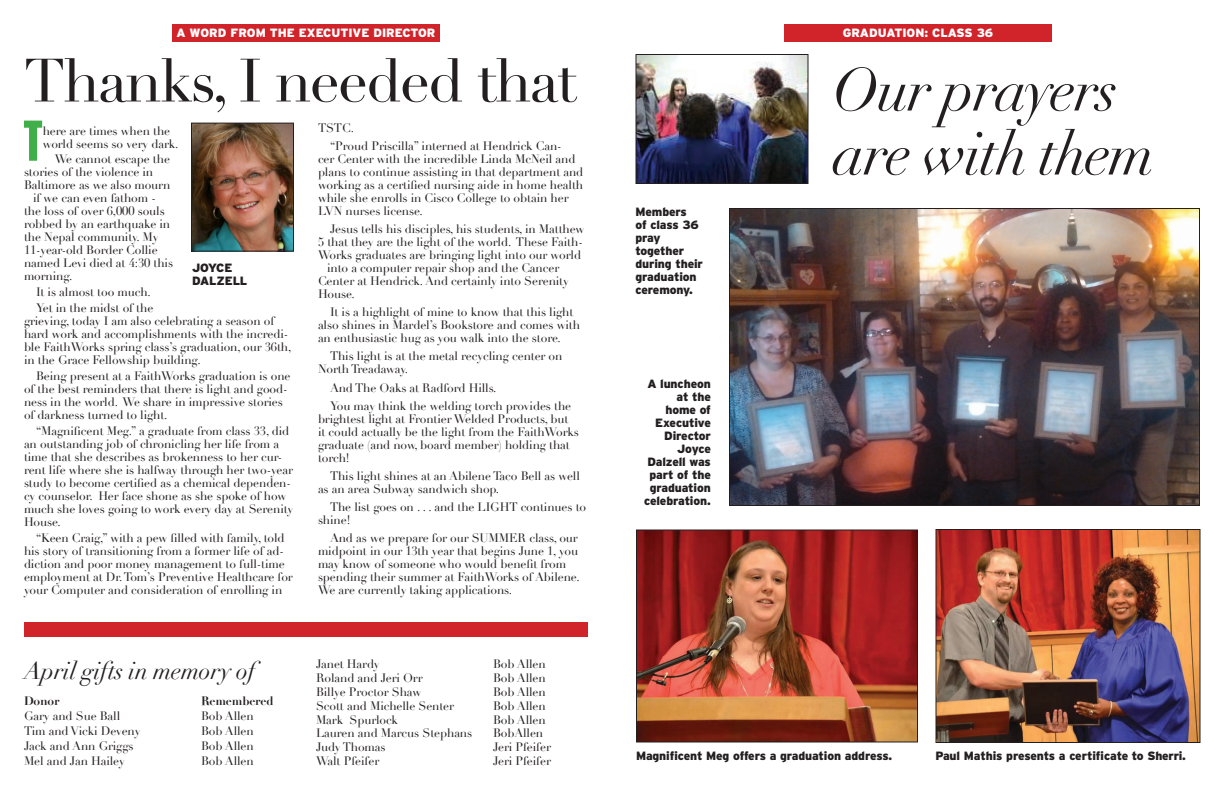
<style>
.page{position:relative;width:1224px;height:792px;background:#fff}
.page>*{position:absolute;margin:0;border:0;box-sizing:border-box;transform-origin:0 0}
.t1{font:italic 60px/64px "Didot";letter-spacing:-.03em;color:#231f20}
.t2{font:60px "Didot";letter-spacing:-.03em;color:#231f20}
.t3{font:900 extra-condensed 57.3px "Interstate";color:#40ae49}
.t4{font:italic 24px "Didot";letter-spacing:-.01em;color:#231f20}
.t5{font:12px/13px "Didot";letter-spacing:-.01em;color:#231f20}
.t6{font:900 12px/13px "Interstate";letter-spacing:-.01em;color:#231f20}
.t7{font:900 12px "Interstate";color:#fff}
.t8{font:700 12px "Didot";letter-spacing:-.01em;color:#231f20}
</style>
<div class="page">
<div style="left:784px;top:24px;width:268px;height:15px;background:#d1232a"></div>
<div style="left:784px;top:27px;width:268px;height:15px;background:#d1232a"></div>
<img style="left:193px;top:125px;width:99px;height:125px">
<div style="left:191px;top:123px;width:103px;height:129px;border:1px solid #231f20"></div>
<div style="left:172px;top:24px;width:268px;height:15px;background:#d1232a"></div>
<div style="left:172px;top:27px;width:268px;height:15px;background:#d1232a"></div>
<div style="left:24px;top:622px;width:564px;height:15px;background:#d1232a"></div>
<img style="left:638px;top:56px;width:168px;height:126px">
<div style="left:636px;top:54px;width:172px;height:130px;border:1px solid #231f20"></div>
<img style="left:731px;top:210px;width:467px;height:294px">
<div style="left:729px;top:208px;width:471px;height:298px;border:1px solid #231f20"></div>
<img style="left:638px;top:532px;width:278px;height:208px">
<div style="left:636px;top:530px;width:282px;height:212px;border:1px solid #231f20"></div>
<img style="left:938px;top:531px;width:260px;height:210px">
<div style="left:936px;top:529px;width:264px;height:214px;border:1px solid #231f20"></div>
<p class="t7" style="left:176px;top:26px;width:261px">A WORD FROM THE EXECUTIVE DIRECTOR</p>
<p class="t2" style="left:24px;top:45px;width:554px">Thanks, I needed that</p>
<p class="t3" style="left:23px;top:109px;width:21px">T</p>
<p class="t5" style="left:43px;top:124px;width:137px">here are times when the world seems so very dark.</p>
<p class="t5" style="left:24px;top:152px;width:148px;text-indent:31px">We cannot escape the stories of the violence in<br>Baltimore as we also mourn</p>
<p class="t5" style="left:24px;top:191px;width:151px">– if we can even fathom - the loss of over 6,000 souls robbed by an earthquake in the Nepal community. My<br>11-year-old Border Collie named Levi died at 4:30 this morning.</p>
<p class="t5" style="left:36px;top:285px;width:116px">It is almost too much.</p>
<p class="t5" style="left:24px;top:301px;width:269px;text-indent:12px">Yet in the midst of the<br>grieving, today I am also celebrating a season of hard work and accomplishments with the incredi&shy;ble FaithWorks spring class’s graduation, our 36th, in the Grace Fellowship building.</p>
<p class="t5" style="left:24px;top:370px;width:268px;text-indent:12px">Being present at a FaithWorks graduation is one of the best reminders that there is light and good&shy;ness in the world. We share in impressive stories of darkness turned to light.</p>
<p class="t5" style="left:24px;top:425px;width:271px;text-indent:12px">“Magnificent Meg.” a graduate from class 33, did an outstanding job of chronicling her life from a time that she describes as brokenness to her cur&shy;rent life where she is halfway through her two-year study to become certified as a chemical dependen&shy;cy counselor. Her face shone as she spoke of how much she loves going to work every day at Serenity House.</p>
<p class="t5" style="left:24px;top:532px;width:270px;text-indent:12px">“Keen Craig,” with a pew filled with family, told his story of transitioning from a former life of ad&shy;diction and poor money management to full-time employment at Dr. Tom’s Preventive Healthcare for your Computer and consideration of enrolling in</p>
<p class="t6" style="left:192px;top:261px;width:42px">JOYCE</p>
<p class="t6" style="left:192px;top:274px;width:57px">DALZELL</p>
<p class="t5" style="left:318px;top:122px;width:38px">TSTC.</p>
<p class="t5" style="left:318px;top:140px;width:267px;text-indent:12px">“Proud Priscilla” interned at Hendrick Can-<br>cer Center with the incredible Linda McNeil and plans to continue assisting in that department and working as a certified nursing aide in home health while she enrolls in Cisco College to obtain her LVN nurses license.</p>
<p class="t5" style="left:318px;top:223px;width:268px;text-indent:12px">Jesus tells his disciples, his students, in Matthew<br>5 that they are the light of the world. These Faith-<br>Works graduates are bringing light into our world</p>
<p class="t5" style="left:318px;top:262px;width:252px">– into a computer repair shop and the Cancer<br>Center at Hendrick. And certainly into Serenity<br>House.</p>
<p class="t5" style="left:318px;top:306px;width:264px;text-indent:12px">It is a highlight of mine to know that this light also shines in Mardel’s Bookstore and comes with an enthusiastic hug as you walk into the store.</p>
<p class="t5" style="left:318px;top:350px;width:246px;text-indent:12px">This light is at the metal recycling center on<br>North Treadaway.</p>
<p class="t5" style="left:330px;top:381px;width:168px">And The Oaks at Radford Hills.</p>
<p class="t5" style="left:318px;top:399px;width:262px;text-indent:12px">You may think the welding torch provides the brightest light at Frontier Welded Products, but it could actually be the light from the FaithWorks graduate (and now, board member) holding that torch!</p>
<p class="t5" style="left:318px;top:469px;width:263px;text-indent:12px">This light shines at an Abilene Taco Bell as well as an area Subway sandwich shop.</p>
<p class="t5" style="left:318px;top:500px;width:270px;text-indent:12px">The list goes on . . . and the LIGHT continues to shine!</p>
<p class="t5" style="left:318px;top:532px;width:263px;text-indent:12px">And as we prepare for our SUMMER class, our midpoint in our 13th year that begins June 1, you may know of someone who would benefit from spending their summer at FaithWorks of Abilene.<br>We are currently taking applications.</p>
<p class="t4" style="left:24px;top:656px;width:233px">April gifts in memory of</p>
<p class="t8" style="left:24px;top:693px;width:37px">Donor</p>
<p class="t8" style="left:201px;top:693px;width:74px">Remembered</p>
<p class="t5" style="left:24px;top:709px;width:98px">Gary and Sue Ball</p>
<p class="t5" style="left:201px;top:709px;width:54px">Bob Allen</p>
<p class="t5" style="left:24px;top:725px;width:118px">Tim and Vicki Deveny</p>
<p class="t5" style="left:201px;top:725px;width:54px">Bob Allen</p>
<p class="t5" style="left:24px;top:740px;width:111px">Jack and Ann Griggs</p>
<p class="t5" style="left:201px;top:740px;width:54px">Bob Allen</p>
<p class="t5" style="left:24px;top:755px;width:102px">Mel and Jan Hailey</p>
<p class="t5" style="left:201px;top:755px;width:54px">Bob Allen</p>
<p class="t5" style="left:316px;top:658px;width:65px">Janet Hardy</p>
<p class="t5" style="left:493px;top:658px;width:54px">Bob Allen</p>
<p class="t5" style="left:316px;top:672px;width:108px">Roland and Jeri Orr</p>
<p class="t5" style="left:493px;top:672px;width:54px">Bob Allen</p>
<p class="t5" style="left:316px;top:685px;width:107px">Billye Proctor Shaw</p>
<p class="t5" style="left:493px;top:685px;width:54px">Bob Allen</p>
<p class="t5" style="left:316px;top:699px;width:140px">Scott and Michelle Senter</p>
<p class="t5" style="left:493px;top:699px;width:54px">Bob Allen</p>
<p class="t5" style="left:316px;top:713px;width:84px">Mark Spurlock</p>
<p class="t5" style="left:493px;top:713px;width:54px">Bob Allen</p>
<p class="t5" style="left:316px;top:727px;width:158px">Lauren and Marcus Stephans</p>
<p class="t5" style="left:493px;top:727px;width:52px">BobAllen</p>
<p class="t5" style="left:316px;top:741px;width:71px">Judy Thomas</p>
<p class="t5" style="left:493px;top:741px;width:59px">Jeri Pfeifer</p>
<p class="t5" style="left:316px;top:755px;width:65px">Walt Pfeifer</p>
<p class="t5" style="left:493px;top:755px;width:59px">Jeri Pfeifer</p>
<p class="t7" style="left:843px;top:26px;width:152px">GRADUATION: CLASS 36</p>
<p class="t6" style="left:636px;top:205px;width:69px">Members<br>of class 36 pray together during their graduation ceremony.</p>
<p class="t6" style="left:644px;top:377px;width:68px;text-align:right">A luncheon at the home of<br>Executive<br>Director<br>Joyce<br>Dalzell was part of the graduation celebration.</p>
<p class="t1" style="left:833px;top:58px;width:323px">Our prayers are with them</p>
<p class="t6" style="left:636px;top:749px;width:258px">Magnificent Meg offers a graduation address.</p>
<p class="t6" style="left:936px;top:749px;width:252px">Paul Mathis presents a certificate to Sherri.</p>
</div>
